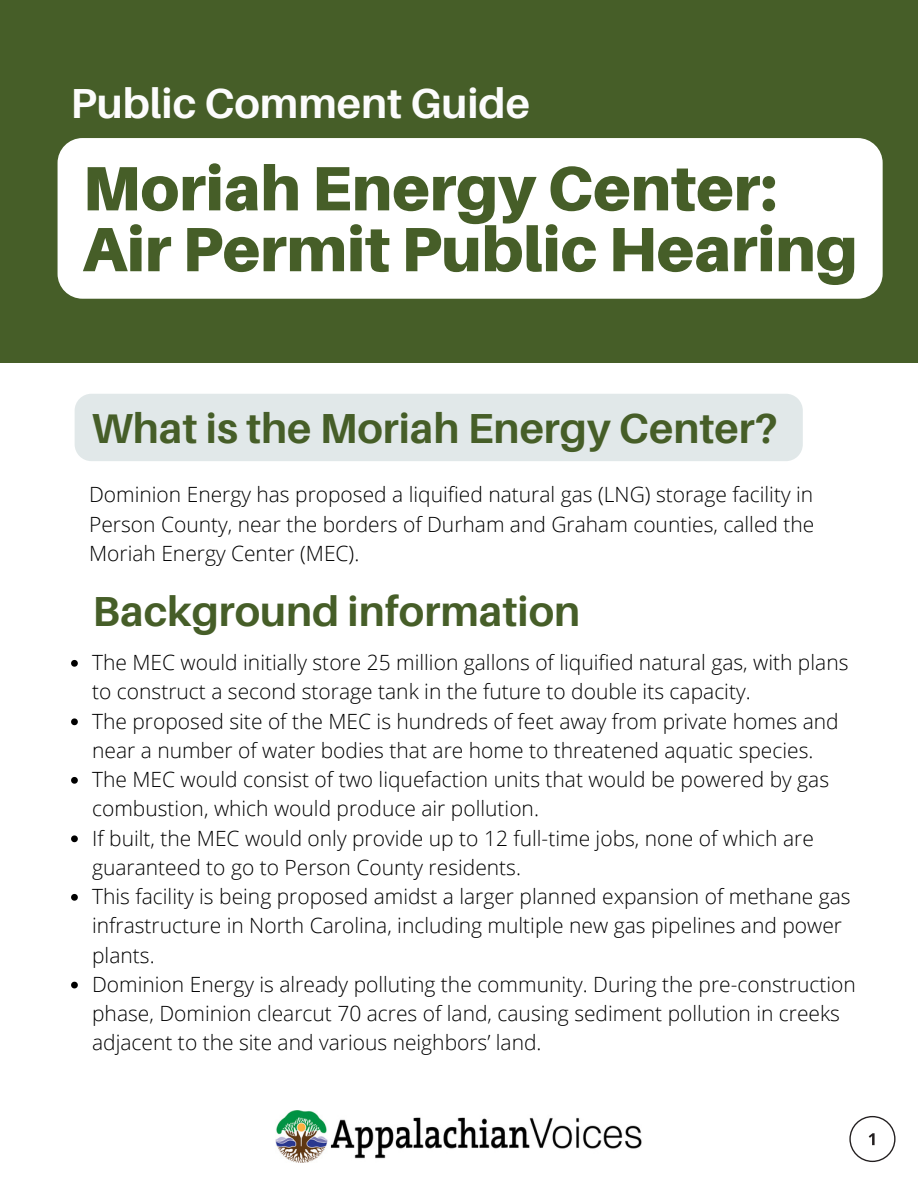
<style>
.page{position:relative;width:918px;height:1188px;background:#fff}
.page>*{position:absolute;margin:0;border:0;box-sizing:border-box;transform-origin:0 0}
.t1{font:900 62.7px/60.9px "Aileron";color:#465e28}
.t2{font:700 42px "Aileron";color:#465e28}
.t3{font:700 42px "Aileron";color:#fcfcfc}
.t4{font:300 21px/29.2px "Open Sans";color:#000}
</style>
<div class="page">
<div style="left:0;top:0;width:918px;height:363px;background:#465e28"></div>
<img style="left:275px;top:1111px;width:367px;height:52px">
<svg style="left:849px;top:1116px;width:47px;height:46px"></svg>
<div style="left:58px;top:138px;width:825px;height:161px;background:#fff;border-radius:25px"></div>
<div style="left:75px;top:394px;width:728px;height:67px;background:#e1e8e9"></div>
<svg style="left:71px;top:660px;width:7px;height:7px"></svg>
<svg style="left:71px;top:718px;width:7px;height:7px"></svg>
<svg style="left:71px;top:777px;width:7px;height:7px"></svg>
<svg style="left:71px;top:835px;width:7px;height:7px"></svg>
<svg style="left:71px;top:894px;width:7px;height:7px"></svg>
<svg style="left:71px;top:982px;width:7px;height:6px"></svg>
<h2 class="t3" style="left:71px;top:78px;width:461px">Public Comment Guide</h2>
<h1 class="t1" style="left:83px;top:157px;width:776px">Moriah Energy Center:<br>Air Permit Public Hearing</h1>
<p class="t2" style="left:91px;top:402px;width:688px">What is the Moriah Energy Center?</p>
<h2 class="t4" style="left:89px;top:480px;width:727px;text-align:justify">Dominion Energy has proposed a liquified natural gas (LNG) storage facility in Person County, near the borders of Durham and Graham counties, called the Moriah Energy Center (MEC).</h2>
<p class="t2" style="left:93px;top:585px;width:489px">Background information</p>
<p class="t4" style="left:92px;top:647px;width:758px">The MEC would initially store 25 million gallons of liquified natural gas, with plans to construct a second storage tank in the future to double its capacity.</p>
<p class="t4" style="left:92px;top:706px;width:748px">The proposed site of the MEC is hundreds of feet away from private homes and near a number of water bodies that are home to threatened aquatic species.</p>
<p class="t4" style="left:92px;top:764px;width:739px">The MEC would consist of two liquefaction units that would be powered by gas combustion, which would produce air pollution.</p>
<p class="t4" style="left:92px;top:823px;width:723px">If built, the MEC would only provide up to 12 full-time jobs, none of which are guaranteed to go to Person County residents.</p>
<p class="t4" style="left:92px;top:881px;width:760px">This facility is being proposed amidst a larger planned expansion of methane gas infrastructure in North Carolina, including multiple new gas pipelines and power plants.</p>
<p class="t4" style="left:92px;top:969px;width:765px">Dominion Energy is already polluting the community. During the pre-construction phase, Dominion clearcut 70 acres of land, causing sediment pollution in creeks adjacent to the site and various neighbors’ land.</p>
</div>
